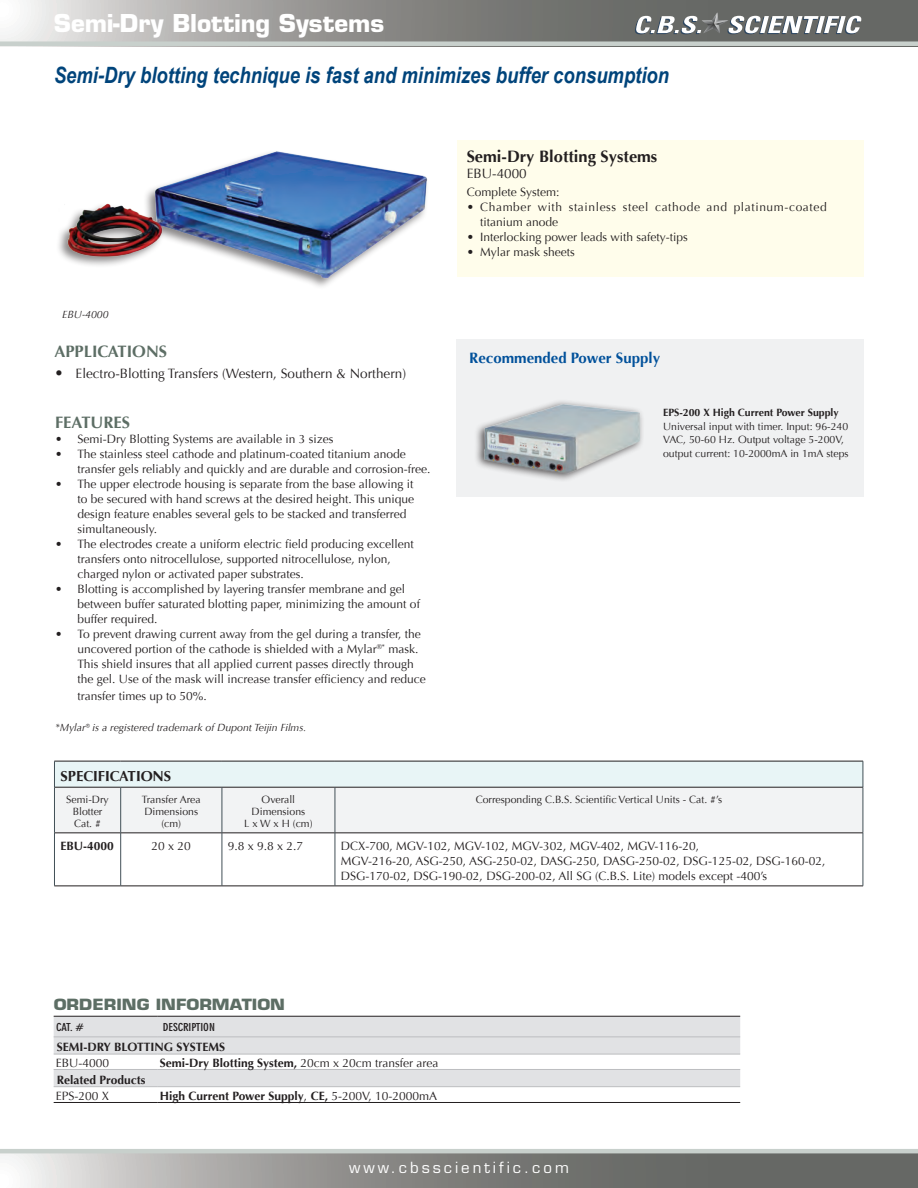
<style>
.page{position:relative;width:918px;height:1188px;background:#fff}
.page>*{position:absolute;margin:0;border:0;box-sizing:border-box;transform-origin:0 0}
.t1{font:700 24px "Eurostile";color:#fff}
.t2{font:italic 700 22.5px "Arial Narrow";color:#00447b}
.t3{font:700 16.5px "Optima";color:#231f20}
.t4{font:700 16.5px "Optima";color:#5d6e65}
.t5{font:700 15.15px "Eurostile";color:#5d6e65;scale:1.13 1}
.t6{font:700 15px "Optima";color:#01519b}
.t7{font:15px "Eurostile";letter-spacing:.2em;color:#fff}
.t8{font:700 15px "Vera Humana 95";color:#231f20}
.t9{font:13.5px "Optima";color:#231f20}
.t10{font:12px/15px "Optima";color:#231f20}
.t11{font:700 12px "Optima";color:#231f20}
.t12{font:12px/15px "Optima";letter-spacing:.05em;color:#231f20}
.t13{font:10.5px/12px "Optima";color:#231f20;text-align:center}
.t14{font:italic 10.5px "Optima";color:#231f20}
.t15{font:700 10.5px "Optima";color:#231f20}
.t16{font:10.5px "Geometric 706 BT Bold Condensed B";color:#231f20;scale:1.12 1}
.s1{font-size:15px}
.s2{font-weight:400}
</style>
<div class="page">
<svg style="left:0;top:1153px;width:918px;height:35px;background:#8e8e8c"></svg>
<svg style="left:0;top:0;width:918px;height:47px;background:#969593"></svg>
<hr style="left:0;top:1149px;width:918px;height:4px;background:#c8d0cc">
<div style="left:0;top:41px;width:918px;height:5px;background:#c8d0cc"></div>
<img style="left:64px;top:151px;width:364px;height:129px">
<div style="left:457px;top:141px;width:407px;height:136px;background:#fffdeb"></div>
<hr style="left:54px;top:833px;width:67px;height:1px;background:#231f20">
<hr style="left:121px;top:833px;width:101px;height:1px;background:#231f20">
<hr style="left:222px;top:833px;width:113px;height:1px;background:#231f20">
<hr style="left:335px;top:833px;width:528px;height:1px;background:#231f20">
<hr style="left:54px;top:886px;width:67px;height:1px;background:#231f20">
<hr style="left:121px;top:886px;width:101px;height:1px;background:#231f20">
<hr style="left:222px;top:886px;width:113px;height:1px;background:#231f20">
<hr style="left:335px;top:886px;width:528px;height:1px;background:#231f20">
<svg style="left:54px;top:761px;width:810px;height:72px"></svg>
<hr style="left:54px;top:787px;width:1px;height:46px;background:#425057">
<hr style="left:120px;top:787px;width:1px;height:46px;background:#425057">
<hr style="left:222px;top:787px;width:1px;height:46px;background:#425057">
<hr style="left:335px;top:787px;width:1px;height:46px;background:#425057">
<hr style="left:863px;top:787px;width:1px;height:46px;background:#425057">
<hr style="left:54px;top:833px;width:1px;height:53px;background:#425057">
<hr style="left:120px;top:833px;width:1px;height:53px;background:#425057">
<hr style="left:222px;top:833px;width:1px;height:53px;background:#425057">
<hr style="left:335px;top:833px;width:1px;height:53px;background:#425057">
<hr style="left:863px;top:833px;width:1px;height:53px;background:#425057">
<svg style="left:54px;top:1017px;width:686px;height:69px;fill:#e1e2e4"></svg>
<hr style="left:54px;top:1054px;width:104px;height:1px;background:#bcbdc0">
<hr style="left:158px;top:1054px;width:582px;height:1px;background:#bcbdc0">
<hr style="left:54px;top:1069px;width:104px;height:1px;background:#bcbdc0">
<hr style="left:158px;top:1069px;width:582px;height:1px;background:#bcbdc0">
<hr style="left:54px;top:1086px;width:104px;height:1px;background:#bcbdc0">
<hr style="left:158px;top:1086px;width:582px;height:1px;background:#bcbdc0">
<hr style="left:54px;top:1016px;width:104px;height:1px;background:#231f20">
<hr style="left:158px;top:1016px;width:582px;height:1px;background:#231f20">
<hr style="left:54px;top:1037px;width:104px;height:1px;background:#bcbdc0">
<hr style="left:158px;top:1037px;width:582px;height:1px;background:#bcbdc0">
<hr style="left:54px;top:1102px;width:104px;height:1px;background:#231f20">
<hr style="left:158px;top:1102px;width:582px;height:1px;background:#231f20">
<div style="left:457px;top:339px;width:407px;height:158px;background:#f0f1f2"></div>
<div style="left:474px;top:399px;width:171px;height:83px;background:#231f20;opacity:.75"></div>
<img style="left:474px;top:399px;width:171px;height:79px">
<div style="left:628px;top:13px;width:72px;height:26px;background:#686a67"></div>
<div style="left:724px;top:13px;width:156px;height:26px;background:#666865"></div>
<svg style="left:633px;top:12px;width:229px;height:22px"></svg>
<h1 class="t1" style="left:54px;top:8px;width:332px">Semi-Dry Blotting Systems</h1>
<h2 class="t2" style="left:54px;top:58px;width:617px">Semi-Dry blotting technique is fast and minimizes buffer consumption</h2>
<p class="t14" style="left:62px;top:309px;width:48px">EBU-4000</p>
<h3 class="t3" style="left:467px;top:147px;width:192px">Semi-Dry Blotting Systems</h3>
<p class="t9" style="left:467px;top:166px;width:62px">EBU-4000</p>
<p class="t10" style="left:467px;top:185px;width:94px">Complete System:</p>
<p class="t12" style="left:480px;top:200px;width:348px;text-indent:-14px">• Chamber with stainless steel cathode and platinum-coated titanium anode</p>
<p class="t10" style="left:467px;top:230px;width:223px">• Interlocking power leads with safety-tips</p>
<p class="t10" style="left:467px;top:245px;width:110px">• Mylar mask sheets</p>
<h3 class="t4" style="left:54px;top:342px;width:114px">APPLICATIONS</h3>
<p class="t9" style="left:54px;top:366px;width:353px"><span class="s1">•</span> Electro-Blotting Transfers (Western, Southern &amp; Northern)</p>
<h3 class="t4" style="left:55px;top:413px;width:76px">FEATURES</h3>
<p class="t10" style="left:55px;top:432px;width:280px">• Semi-Dry Blotting Systems are available in 3 sizes</p>
<p class="t10" style="left:78px;top:447px;width:354px;text-indent:-22px">• The stainless steel cathode and platinum-coated titanium anode transfer gels reliably and quickly and are durable and corrosion-free.</p>
<p class="t10" style="left:78px;top:477px;width:338px;text-indent:-22px">• The upper electrode housing is separate from the base allowing it to be secured with hand screws at the desired height. This unique design feature enables several gels to be stacked and transferred simultaneously.</p>
<p class="t10" style="left:78px;top:537px;width:338px;text-indent:-22px">• The electrodes create a uniform electric field producing excellent transfers onto nitrocellulose, supported nitrocellulose, nylon, charged nylon or activated paper substrates.</p>
<p class="t10" style="left:78px;top:582px;width:344px;text-indent:-22px">• Blotting is accomplished by layering transfer membrane and gel between buffer saturated blotting paper, minimizing the amount of buffer required.</p>
<p class="t10" style="left:78px;top:627px;width:350px;text-indent:-22px">• To prevent drawing current away from the gel during a transfer, the uncovered portion of the cathode is shielded with a Mylar<sup>®*</sup> mask.<br>This shield insures that all applied current passes directly through the gel. Use of the mask will increase transfer efficiency and reduce</p>
<p class="t10" style="left:78px;top:688px;width:131px">transfer times up to 50%.</p>
<p class="t14" style="left:55px;top:721px;width:253px">*Mylar® is a registered trademark of Dupont Teijin Films.</p>
<p class="t8" style="left:60px;top:767px;width:112px">SPECIFICATIONS</p>
<p class="t13" style="left:66px;top:793px;width:44px">Semi-Dry<br>Blotter<br>Cat. #</p>
<p class="t13" style="left:142px;top:793px;width:60px">Transfer Area<br>Dimensions (cm)</p>
<p class="t13" style="left:244px;top:793px;width:70px">Overall<br>Dimensions<br>LxWxH(cm)</p>
<p class="t13" style="left:476px;top:793px;width:248px">Corresponding C.B.S. Scientific Vertical Units - Cat. #’s</p>
<p class="t11" style="left:60px;top:839px;width:55px">EBU-4000</p>
<p class="t10" style="left:152px;top:838px;width:41px">20 x 20</p>
<p class="t10" style="left:228px;top:838px;width:77px">9.8 x 9.8 x 2.7</p>
<p class="t10" style="left:341px;top:838px;width:486px">DCX-700, MGV-102, MGV-102, MGV-302, MGV-402, MGV-116-20,<br>MGV-216-20, ASG-250, ASG-250-02, DASG-250, DASG-250-02, DSG-125-02, DSG-160-02,<br>DSG-170-02, DSG-190-02, DSG-200-02, All SG (C.B.S. Lite) models except -400’s</p>
<p class="t6" style="left:469px;top:350px;width:192px">Recommended Power Supply</p>
<p class="t15" style="left:663px;top:406px;width:177px">EPS-200 X High Current Power Supply</p>
<p class="t13" style="left:663px;top:419px;width:187px;line-height:13.5px;text-align:left">Universal input with timer. Input: 96-240<br>VAC, 50-60 Hz. Output voltage 5-200V, output current: 10-2000mA in 1mA steps</p>
<p class="t5" style="left:54px;top:995px;width:206px">ORDERING INFORMATION</p>
<p class="t16" style="left:56px;top:1021px;width:27px">CAT. #</p>
<p class="t16" style="left:163px;top:1021px;width:48px">DESCRIPTION</p>
<p class="t11" style="left:57px;top:1040px;width:170px">SEMI-DRY BLOTTING SYSTEMS</p>
<p class="t10" style="left:56px;top:1056px;width:55px">EBU-4000</p>
<p class="t11" style="left:160px;top:1056px;width:280px">Semi-Dry Blotting System, <span class="s2">20cm x 20cm transfer area</span></p>
<p class="t11" style="left:57px;top:1073px;width:90px">Related Products</p>
<p class="t10" style="left:56px;top:1088px;width:55px">EPS-200 X</p>
<p class="t11" style="left:160px;top:1089px;width:279px">High Current Power Supply<span class="s2">,</span> CE, <span class="s2">5-200V, 10-2000mA</span></p>
<p class="t7" style="left:349px;top:1159px;width:221px">www.cbsscientific.com</p>
</div>
